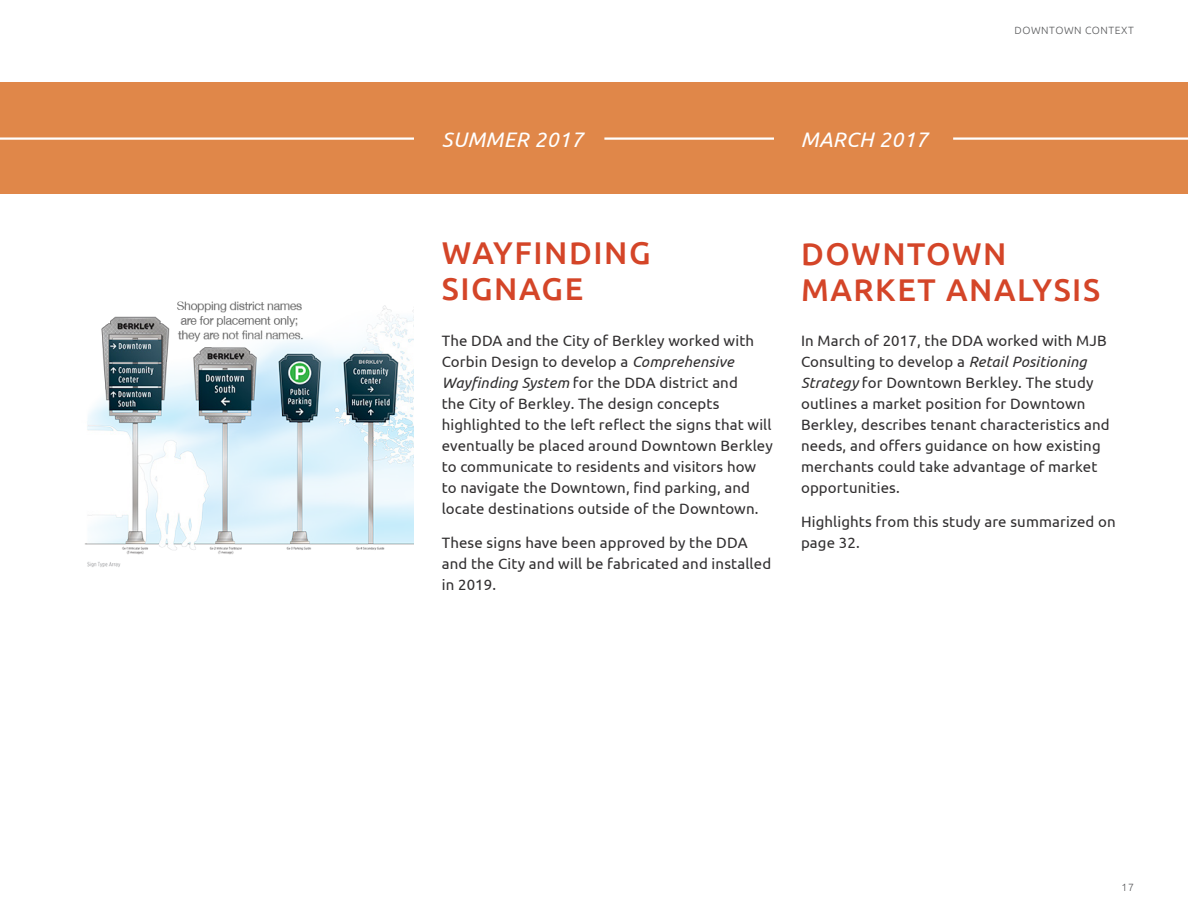
<style>
.page{position:relative;width:1188px;height:918px;background:#fff}
.page>*{position:absolute;margin:0;border:0;box-sizing:border-box;transform-origin:0 0}
.Sub_Head{font:500 31.5px/36px "Ubuntu";letter-spacing:.05em;color:#d44528}
.Pull_Quote{font:italic 21px "Ubuntu";letter-spacing:.02em;color:#fff}
.Body_copy{font:15px/21px "Ubuntu";letter-spacing:.01em;color:#312f30}
.t1{font:300 10.5px "Ubuntu";letter-spacing:.05em;color:#57585a}
.s1{font-style:italic}
</style>
<div class="page">
<div style="left:0;top:82px;width:1188px;height:112px;background:#e08749"></div>
<img style="left:85px;top:301px;width:328px;height:266px">
<hr style="left:0;top:137px;width:414px;height:3px;background:#fff">
<hr style="left:604px;top:137px;width:170px;height:3px;background:#fff">
<hr style="left:953px;top:137px;width:235px;height:3px;background:#fff">
<p class="Pull_Quote" style="left:442px;top:127px;width:143px">SUMMER 2017</p>
<p class="Pull_Quote" style="left:801px;top:127px;width:128px">MARCH 2017</p>
<p class="t1" style="left:1015px;top:24px;width:18px">DOWNTOWN</p>
<p class="t1" style="left:1085px;top:24px;width:15px">CONTE</p>
<p class="t1" style="left:1121px;top:24px;width:13px">XT</p>
<p class="Sub_Head" style="left:442px;top:234px;width:210px">WAYFINDING<br>SIGNAGE</p>
<p class="Sub_Head" style="left:801px;top:234px;width:301px">DOWNTOWN<br>MARKET ANALYSIS</p>
<p class="Body_copy" style="left:442px;top:329px;width:333px">The DDA and the City of Berkley worked with Corbin Design to develop a <span class="s1">Comprehensive Wayfinding System</span> for the DDA district and<br>the City of Berkley. The design concepts highlighted to the left reflect the signs that will eventually be placed around Downtown Berkley to communicate to residents and visitors how to navigate the Downtown, find parking, and locate destinations outside of the Downtown.</p>
<p class="Body_copy" style="left:442px;top:532px;width:331px">These signs have been approved by the DDA and the City and will be fabricated and installed in 2019.</p>
<p class="Body_copy" style="left:801px;top:329px;width:310px">In March of 2017, the DDA worked with MJB Consulting to develop a <span class="s1">Retail Positioning Strategy</span> for Downtown Berkley. The study outlines a market position for Downtown Berkley, describes tenant characteristics and needs, and offers guidance on how existing merchants could take advantage of market opportunities.</p>
<p class="Body_copy" style="left:801px;top:511px;width:316px">Highlights from this study are summarized on page 32.</p>
<p class="t1" style="left:1122px;top:881px;width:14px">17</p>
</div>
